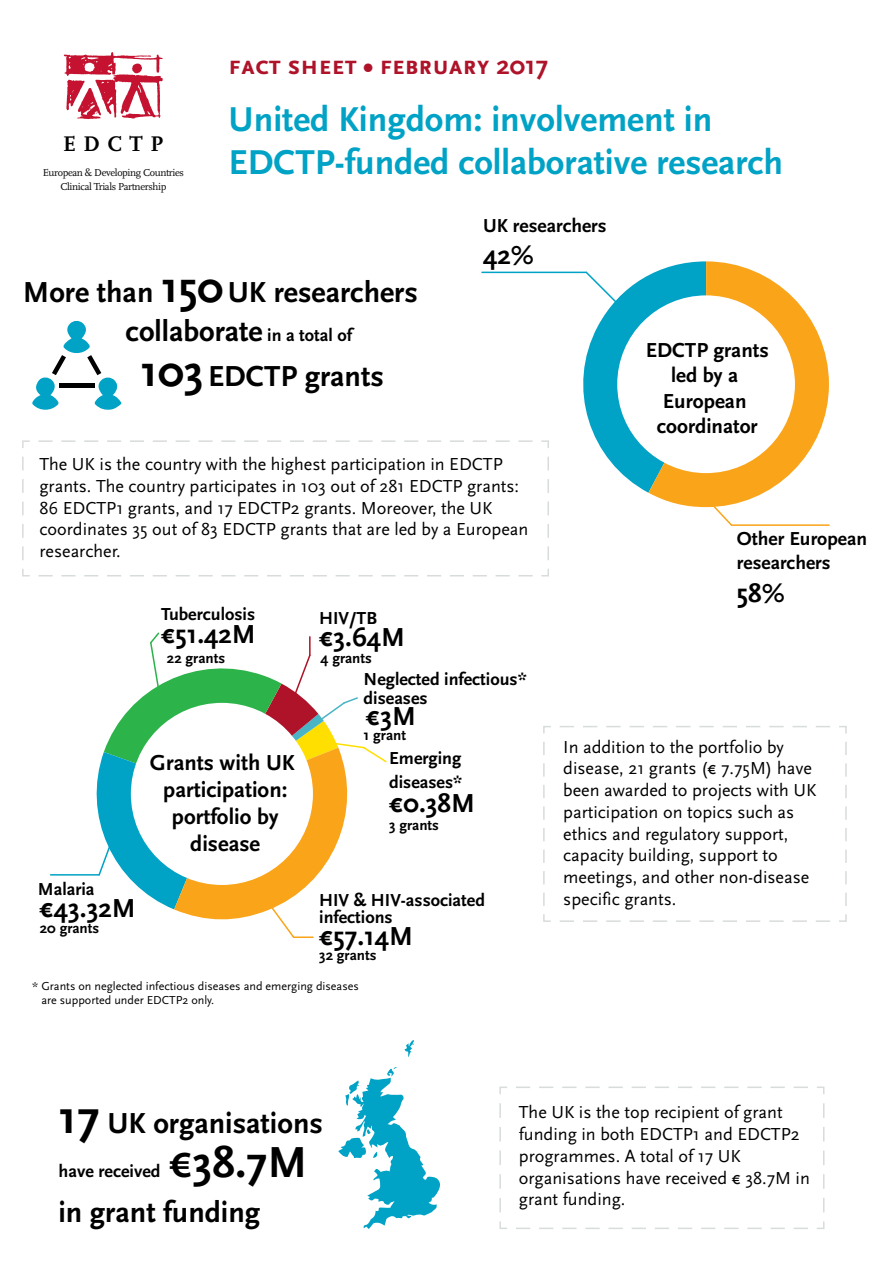
<style>
.page{position:relative;width:893px;height:1263px;background:#fff}
.page>*{position:absolute;margin:0;border:0;box-sizing:border-box;transform-origin:0 0}
.t1{font:700 45.3px "Scala Sans";color:#000}
.t2{font:700 36px/43.2px "Scala Sans";color:#00a2c5}
.t3{font:700 30.15px/39.2px "Scala Sans";color:#000}
.t4{font:700 27.15px "Scala Sans";color:#000}
.t5{font:700 27px "Scala Sans Caps";color:#ae132a}
.t6{font:700 22.65px/27.2px "Scala Sans";color:#000;text-align:center}
.t7{font:700 22.05px "Scala Caps";letter-spacing:.34em;color:#000}
.t8{font:700 21.15px/25.3px "Scala Sans";color:#000;text-align:center}
.t9{font:700 19.65px/23.5px "Scala Sans";color:#000}
.t10{font:18.15px/21.8px "Scala Sans";color:#000}
.t11{font:700 18.15px/24.2px "Scala Sans";color:#000}
.t12{font:700 15.15px "Scala Sans";color:#000}
.t13{font:12.15px/14.5px "Scala Sans";color:#000}
.t14{font:10.5px/14px "Scala";letter-spacing:-.035em;color:#000;text-align:center}
.s1{font-family:"Scala Sans"}
.s2{font-size:45.3px}
.s3{font-size:18.15px}
.s4{font-family:"Scala Sans Expert"}
.s5{font-size:48.3px}
.s6{font-family:"Myriad Pro";font-weight:600}
</style>
<div class="page">
<svg style="left:64px;top:52px;width:99px;height:67px"></svg>
<svg style="left:32px;top:321px;width:89px;height:89px"></svg>
<svg style="left:404px;top:1040px;width:10px;height:17px"></svg>
<svg style="left:338px;top:1067px;width:102px;height:162px"></svg>
<svg style="left:22px;top:569px;width:511px;height:8px"></svg>
<svg style="left:22px;top:440px;width:8px;height:120px"></svg>
<svg style="left:38px;top:440px;width:511px;height:8px"></svg>
<svg style="left:541px;top:457px;width:8px;height:120px"></svg>
<svg style="left:499px;top:1221px;width:309px;height:8px"></svg>
<svg style="left:499px;top:1086px;width:8px;height:126px"></svg>
<svg style="left:516px;top:1086px;width:309px;height:8px"></svg>
<svg style="left:817px;top:1103px;width:8px;height:126px"></svg>
<svg style="left:543px;top:914px;width:287px;height:8px"></svg>
<svg style="left:543px;top:726px;width:8px;height:180px"></svg>
<svg style="left:560px;top:726px;width:287px;height:8px"></svg>
<svg style="left:839px;top:742px;width:8px;height:180px"></svg>
<svg style="left:82px;top:632px;width:305px;height:306px"></svg>
<div style="left:131px;top:703px;width:182px;height:182px;background:#fff;border-radius:50%"></div>
<hr style="left:51px;top:874px;width:48px;height:1px;background:#00a2c5">
<hr style="left:482px;top:272px;width:104px;height:1px;background:#00a2c5">
<svg style="left:566px;top:261px;width:263px;height:265px"></svg>
<hr style="left:731px;top:524px;width:98px;height:2px;background:#faa41a">
<p class="t7" style="left:63px;top:131px;width:102px">EDCTP</p>
<p class="t14" style="left:43px;top:165px;width:143px">European &amp; Developing Countries<br>Clinical Trials Partnership</p>
<h3 class="t5" style="left:229px;top:51px;width:321px">fact sheet • february <span class="s1">2017</span></h3>
<h2 class="t2" style="left:229px;top:99px;width:556px">United Kingdom: involvement in<br>EDCTP-funded collaborative research</h2>
<p class="t9" style="left:483px;top:214px;width:125px">UK researchers</p>
<h3 class="t4" style="left:483px;top:241px;width:52px">42%</h3>
<h3 class="t3" style="left:126px;top:274px;width:294px;text-indent:-103px">More than <span class="s2">150</span> UK researchers collaborate <span class="s3">in a total of</span></h3>
<h3 class="t3" style="left:140px;top:357px;width:245px"><span class="s2">103</span> EDCTP grants</h3>
<p class="t10" style="left:39px;top:454px;width:490px">The UK is the country with the highest participation in EDCTP grants. The country participates in 103 out of 281 EDCTP grants:<br>86 EDCTP1 grants, and 17 EDCTP2 grants. Moreover, the UK coordinates 35 out of 83 EDCTP grants that are led by a European researcher.</p>
<p class="t11" style="left:161px;top:602px;width:96px">Tuberculosis</p>
<p class="t11" style="left:319px;top:606px;width:59px">HIV/TB</p>
<h3 class="t4" style="left:161px;top:620px;width:96px">¤51.42M</h3>
<h3 class="t4" style="left:319px;top:623px;width:87px">¤3.64M</h3>
<p class="t12" style="left:167px;top:650px;width:60px">22 grants</p>
<p class="t11" style="left:38px;top:877px;width:58px">Malaria</p>
<h3 class="t4" style="left:39px;top:893px;width:98px">¤43.32M</h3>
<p class="t12" style="left:40px;top:919px;width:61px">20 grants</p>
<p class="t6" style="left:150px;top:749px;width:146px">Grants with UK participation: portfolio by disease</p>
<p class="t12" style="left:321px;top:650px;width:53px">4 grants</p>
<p class="t11" style="left:364px;top:671px;width:165px;line-height:18.1px">Neglected infectious* diseases</p>
<h3 class="t4" style="left:366px;top:702px;width:51px">¤3M</h3>
<p class="t12" style="left:364px;top:727px;width:44px">1 grant</p>
<p class="t11" style="left:389px;top:746px;width:75px">Emerging diseases*</p>
<h3 class="t4" style="left:389px;top:788px;width:87px">¤0.38M</h3>
<p class="t12" style="left:389px;top:817px;width:51px">3 grants</p>
<p class="t11" style="left:319px;top:893px;width:167px;line-height:16.6px">HIV &amp; HIV-associated infections</p>
<h3 class="t4" style="left:319px;top:921px;width:95px">¤57.14M</h3>
<p class="t12" style="left:319px;top:947px;width:59px">32 grants</p>
<p class="t13" style="left:41px;top:979px;width:319px;text-indent:-9px">* Grants on neglected infectious diseases and emerging diseases are supported under EDCTP2 only.</p>
<p class="t8" style="left:646px;top:338px;width:125px">EDCTP grants led by a<br>European coordinator</p>
<p class="t9" style="left:737px;top:528px;width:132px">Other European researchers</p>
<h3 class="t4" style="left:737px;top:578px;width:49px">58%</h3>
<p class="t10" style="left:563px;top:736px;width:255px">In addition to the portfolio by disease, 21 grants (<span class="s4">e</span> 7.75M) have been awarded to projects with UK participation on topics such as ethics and regulatory support, capacity building, support to meetings, and other non-disease specific grants.</p>
<h3 class="t3" style="left:59px;top:1104px;width:266px"><span class="s5">17</span> UK organisations</h3>
<p class="t11" style="left:59px;top:1159px;width:104px">have received</p>
<h1 class="t1" style="left:168px;top:1138px;width:141px"><span class="s6">€</span>38.7M</h1>
<h3 class="t3" style="left:58px;top:1194px;width:203px">in grant funding</h3>
<p class="t10" style="left:519px;top:1102px;width:293px">The UK is the top recipient of grant funding in both EDCTP1 and EDCTP2 programmes. A total of 17 UK organisations have received ¤ 38.7M in grant funding.</p>
</div>
